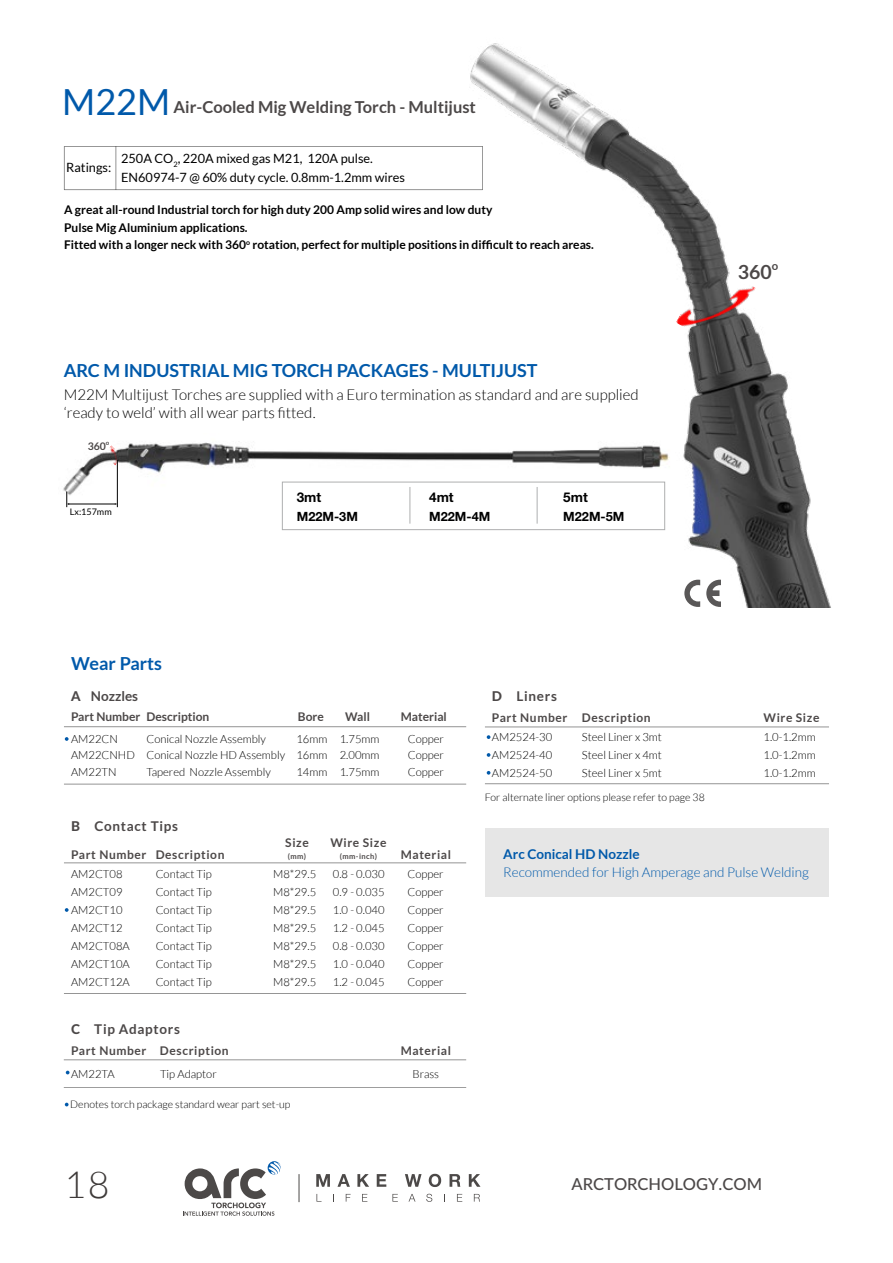
<style>
.page{position:relative;width:893px;height:1263px;background:#fff}
.page>*{position:absolute;margin:0;border:0;box-sizing:border-box;transform-origin:0 0}
.t1{font:300 37.5px "Lato";color:#3e3a39}
.t2{font:700 19.5px "Lato";color:#4c4848}
.t3{font:700 18px "Lato";color:#0059aa}
.t4{font:700 16.5px "Lato";color:#4c4848}
.t5{font:500 16.5px "Lato";color:#4c4848}
.t6{font:300 15px/18px "Lato";color:#000}
.t7{font:300 13.5px "Lato";color:#0059aa}
.t8{font:700 13.5px "Lato";letter-spacing:.05em;color:#4c4848}
.t9{font:700 13.5px "Lato";color:#0059aa}
.t10{font:700 13.5px "Helvetica Neue LT Pro";color:#000}
.t11{font:700 13.5px "Lato";color:#4c4848}
.t12{font:12.75px/18.6px "Lato";color:#000}
.t13{font:700 12.75px "Helvetica Neue LT Pro";color:#000}
.t14{font:700 12px/17.1px "Lato";color:#000}
.t15{font:700 12px "Lato";letter-spacing:.05em;color:#4c4848}
.t16{font:700 12px "Lato";color:#4c4848}
.t17{font:700 11.4px "Lato";color:#4c4848}
.t18{font:300 11.25px/18px "Lato";color:#000;text-align:justify}
.t19{font:300 10.5px "Lato";color:#000}
.t20{font:700 10.5px "Lato";color:#4c4848}
.t21{font:9px "Lato";color:#000}
.t22{font:700 7.5px "Lato";letter-spacing:.05em;color:#4c4848}
.t23{font:700 6.15px "Lato";color:#4c4848}
.s1{font-weight:400;font-size:36px;color:#0059aa}
.s2{font-family:"Adobe Song Std"}
.s3{font-weight:800}
</style>
<div class="page">
<svg style="left:299px;top:1174px;width:1px;height:28px"></svg>
<svg style="left:183px;top:1161px;width:98px;height:55px"></svg>
<svg style="left:316px;top:1174px;width:14px;height:13px"></svg>
<svg style="left:337px;top:1174px;width:13px;height:13px"></svg>
<svg style="left:357px;top:1174px;width:12px;height:13px"></svg>
<svg style="left:377px;top:1174px;width:9px;height:13px"></svg>
<svg style="left:405px;top:1174px;width:17px;height:13px"></svg>
<svg style="left:429px;top:1174px;width:12px;height:13px"></svg>
<svg style="left:450px;top:1174px;width:10px;height:13px"></svg>
<svg style="left:469px;top:1174px;width:11px;height:13px"></svg>
<svg style="left:316px;top:1194px;width:2px;height:7px"></svg>
<svg style="left:346px;top:1194px;width:5px;height:7px"></svg>
<svg style="left:362px;top:1194px;width:5px;height:7px"></svg>
<svg style="left:392px;top:1194px;width:6px;height:7px"></svg>
<svg style="left:409px;top:1194px;width:6px;height:7px"></svg>
<svg style="left:426px;top:1194px;width:6px;height:8px"></svg>
<svg style="left:457px;top:1194px;width:5px;height:7px"></svg>
<svg style="left:474px;top:1194px;width:6px;height:7px"></svg>
<img style="left:63px;top:442px;width:389px;height:76px">
<hr style="left:64px;top:1059px;width:402px;height:1px;background:#000">
<hr style="left:64px;top:1087px;width:402px;height:1px;background:#000">
<hr style="left:64px;top:862px;width:402px;height:1px;background:#000">
<hr style="left:64px;top:993px;width:402px;height:1px;background:#000">
<svg style="left:65px;top:908px;width:4px;height:4px"></svg>
<svg style="left:65px;top:1103px;width:4px;height:3px"></svg>
<svg style="left:66px;top:1071px;width:4px;height:3px"></svg>
<hr style="left:64px;top:146px;width:419px;height:1px;background:#000">
<hr style="left:64px;top:189px;width:419px;height:1px;background:#000">
<hr style="left:116px;top:146px;width:1px;height:44px;background:#000">
<hr style="left:64px;top:146px;width:1px;height:44px;background:#000">
<div style="left:282px;top:482px;width:383px;height:48px;border:1px solid #aeafb0"></div>
<hr style="left:410px;top:487px;width:1px;height:37px;background:#aeafb0">
<hr style="left:485px;top:783px;width:344px;height:1px;background:#000">
<hr style="left:485px;top:727px;width:344px;height:1px;background:#000">
<svg style="left:487px;top:735px;width:3px;height:4px"></svg>
<svg style="left:487px;top:753px;width:3px;height:4px"></svg>
<svg style="left:487px;top:771px;width:3px;height:4px"></svg>
<img style="left:452px;top:43px;width:379px;height:564px">
<img style="left:676px;top:262px;width:80px;height:86px">
<img style="left:103px;top:445px;width:20px;height:20px">
<hr style="left:64px;top:784px;width:402px;height:1px;background:#000">
<hr style="left:64px;top:726px;width:402px;height:1px;background:#000">
<svg style="left:65px;top:737px;width:4px;height:4px"></svg>
<hr style="left:117px;top:460px;width:1px;height:47px;background:#000">
<hr style="left:68px;top:504px;width:47px;height:1px;background:#000">
<svg style="left:67px;top:491px;width:3px;height:16px"></svg>
<div style="left:485px;top:828px;width:344px;height:68px;background:#e6e6e6"></div>
<h3 class="t4" style="left:62px;top:98px;width:415px"><span class="s1">M22M</span> Air-Cooled Mig Welding Torch - Multijust</h3>
<p class="t12" style="left:66px;top:158px;width:47px">Ratings:</p>
<p class="t12" style="left:121px;top:149px;width:285px">250A CO<sub>2</sub>, 220A mixed gas M21, 120A pulse.<br>EN60974-7 @ 60% duty cycle. 0.8mm-1.2mm wires</p>
<p class="t14" style="left:64px;top:201px;width:531px">A great all-round Industrial torch for high duty 200 Amp solid wires and low duty<br>Pulse Mig Aluminium applications.<br>Fitted with a longer neck with 360<sup>o</sup> rotation, perfect for multiple positions in difficult to reach areas.</p>
<h3 class="t3" style="left:64px;top:360px;width:475px">ARC M INDUSTRIAL MIG TORCH PACKAGES - MULTIJUST</h3>
<h3 class="t6" style="left:64px;top:385px;width:576px">M22M Multijust Torches are supplied with a Euro termination as standard and are supplied ‘ready to weld’ with all wear parts fitted<span class="s2">.</span></h3>
<p class="t20" style="left:88px;top:440px;width:20px">360</p>
<p class="t23" style="left:106px;top:439px;width:5px">o</p>
<p class="t21" style="left:70px;top:507px;width:43px">Lx:157mm</p>
<p class="t10" style="left:297px;top:489px;width:26px">3mt</p>
<p class="t13" style="left:297px;top:509px;width:63px">M22M-3M</p>
<p class="t10" style="left:429px;top:489px;width:26px">4mt</p>
<p class="t13" style="left:429px;top:509px;width:63px">M22M-4M</p>
<p class="t10" style="left:563px;top:489px;width:26px">5mt</p>
<p class="t13" style="left:563px;top:509px;width:63px">M22M-5M</p>
<h2 class="t2" style="left:738px;top:261px;width:35px">360</h2>
<p class="t17" style="left:772px;top:259px;width:8px">o</p>
<h3 class="t3" style="left:71px;top:653px;width:93px">Wear Parts</h3>
<p class="t11" style="left:71px;top:688px;width:69px"><span class="s3">A</span> Nozzles</p>
<p class="t16" style="left:71px;top:710px;width:140px">Part Number Description</p>
<p class="t15" style="left:298px;top:710px;width:27px">Bore</p>
<p class="t15" style="left:345px;top:710px;width:26px">Wall</p>
<p class="t16" style="left:401px;top:710px;width:48px">Material</p>
<p class="t18" style="left:408px;top:731px;width:38px;line-height:16.5px">Copper Copper Copper</p>
<p class="t18" style="left:71px;top:731px;width:65px;line-height:16.5px;text-align:left">AM22CN<br>AM22CNHD<br>AM22TN</p>
<p class="t18" style="left:147px;top:731px;width:140px;line-height:16.5px;text-align:left">Conical Nozzle Assembly<br>Conical Nozzle HD Assembly<br>Tapered Nozzle Assembly</p>
<p class="t18" style="left:296px;top:731px;width:32px;line-height:16.5px">16mm 16mm 14mm</p>
<p class="t18" style="left:340px;top:731px;width:41px;line-height:16.5px">1.75mm 2.00mm 1.75mm</p>
<p class="t8" style="left:71px;top:818px;width:108px"><span class="s3">B</span> Contact Tips</p>
<p class="t8" style="left:492px;top:689px;width:66px"><span class="s3">D</span> Liners</p>
<p class="t15" style="left:492px;top:710px;width:160px">Part Number Description</p>
<p class="t18" style="left:582px;top:728px;width:81px">Steel Liner x 3mt Steel Liner x 4mt Steel Liner x 5mt</p>
<p class="t18" style="left:492px;top:728px;width:62px">AM2524-30<br>AM2524-40<br>AM2524-50</p>
<p class="t19" style="left:485px;top:792px;width:221px">For alternate liner options please refer to page 38</p>
<p class="t15" style="left:763px;top:710px;width:57px">Wire Size</p>
<p class="t18" style="left:763px;top:728px;width:54px">1.0-1.2mm 1.0-1.2mm 1.0-1.2mm</p>
<p class="t15" style="left:285px;top:836px;width:25px">Size</p>
<p class="t15" style="left:330px;top:836px;width:57px">Wire Size</p>
<p class="t22" style="left:340px;top:852px;width:38px">(mm-inch)</p>
<p class="t15" style="left:71px;top:848px;width:155px">Part Number Description</p>
<p class="t22" style="left:288px;top:852px;width:20px">(mm)</p>
<p class="t15" style="left:401px;top:848px;width:52px">Material</p>
<p class="t18" style="left:71px;top:865px;width:60px;text-align:left">AM2CT08<br>AM2CT09<br>AM2CT10<br>AM2CT12<br>AM2CT08A<br>AM2CT10A<br>AM2CT12A</p>
<p class="t18" style="left:156px;top:865px;width:58px">Contact Tip Contact Tip Contact Tip Contact Tip Contact Tip Contact Tip Contact Tip</p>
<p class="t18" style="left:407px;top:865px;width:38px">Copper Copper Copper Copper Copper Copper Copper</p>
<p class="t18" style="left:273px;top:865px;width:45px">M8*29.5<br>M8*29.5<br>M8*29.5<br>M8*29.5<br>M8*29.5<br>M8*29.5<br>M8*29.5</p>
<p class="t18" style="left:333px;top:865px;width:53px">0.8 - 0.030<br>0.9 - 0.035<br>1.0 - 0.040<br>1.2 - 0.045<br>0.8 - 0.030<br>1.0 - 0.040<br>1.2 - 0.045</p>
<p class="t8" style="left:71px;top:1022px;width:110px"><span class="s3">C</span> Tip Adaptors</p>
<p class="t15" style="left:71px;top:1043px;width:159px">Part Number Description</p>
<p class="t15" style="left:401px;top:1043px;width:52px">Material</p>
<p class="t18" style="left:160px;top:1064px;width:58px">Tip Adaptor</p>
<p class="t18" style="left:413px;top:1064px;width:28px">Brass</p>
<p class="t18" style="left:71px;top:1064px;width:45px">AM22TA</p>
<p class="t19" style="left:70px;top:1099px;width:222px">Denotes torch package standard wear part set-up</p>
<p class="t9" style="left:503px;top:846px;width:138px">Arc Conical HD Nozzle</p>
<p class="t7" style="left:503px;top:864px;width:307px">Recommended for High Amperage and Pulse Welding</p>
<h1 class="t1" style="left:64px;top:1165px;width:47px">18</h1>
<h3 class="t5" style="left:572px;top:1172px;width:192px">ARCTORCHOLOGY.COM</h3>
</div>
